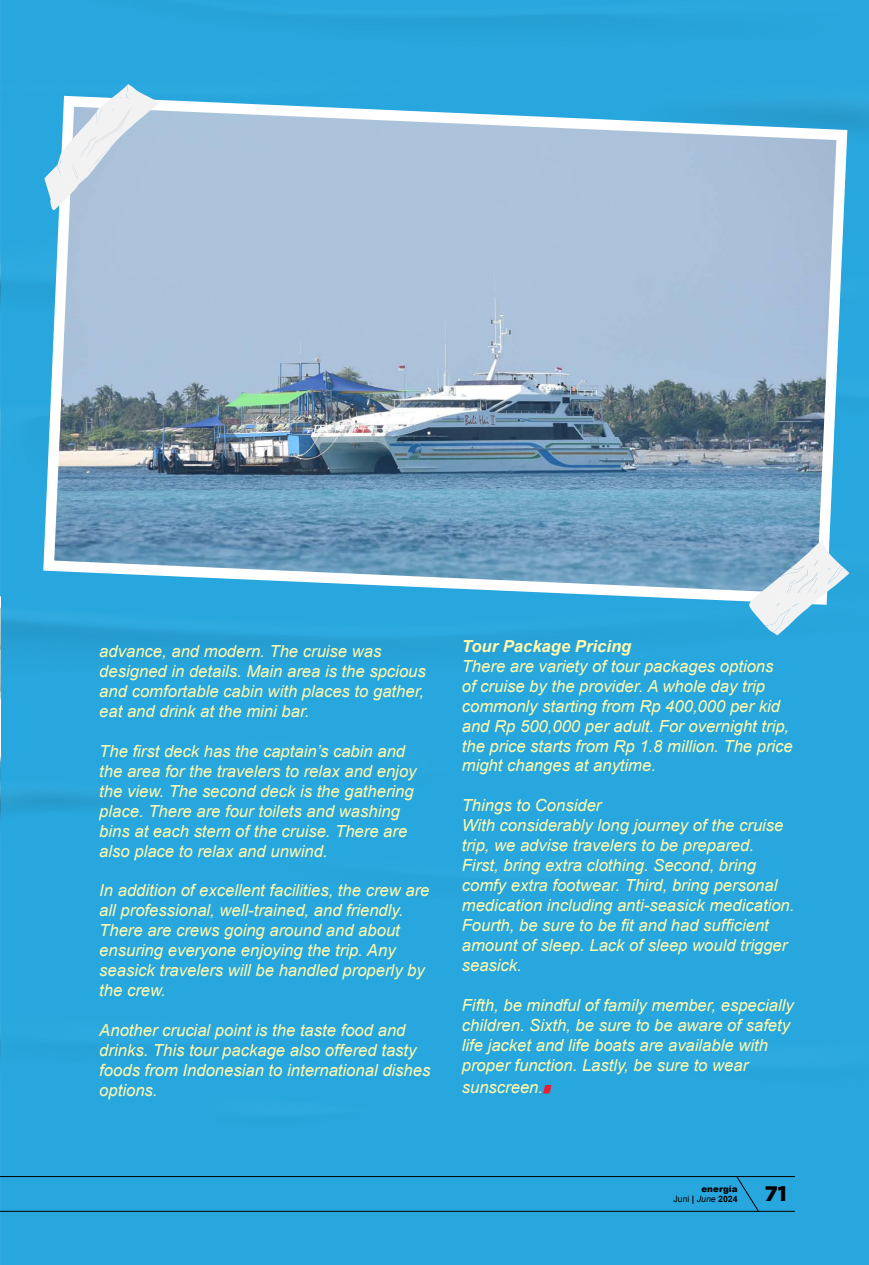
<style>
.page{position:relative;width:869px;height:1265px;background:#fff}
.page>*{position:absolute;margin:0;border:0;box-sizing:border-box;transform-origin:0 0}
.t1{font:900 21px "Gotham";color:#000}
.t2{font:italic 16.62px/19.9px "Arial";color:#fff9ae}
.t3{font:italic 700 16.62px "Arial";color:#fff9ae}
.t4{font:900 8.75px/10.5px "Arial";color:#000101;text-align:right}
.s1{font-weight:400}
.s2{font-weight:700}
.s3{font-weight:400;font-style:italic}
</style>
<div class="page">
<div style="left:1px;top:0;width:867px;height:1265px;background:#28a7de"></div>
<img style="left:0;top:0;width:1px;height:1265px">
<svg style="left:543px;top:1085px;width:8px;height:8px"></svg>
<svg style="left:38px;top:90px;width:814px;height:520px;background:#88afca"></svg>
<svg style="left:44px;top:84px;width:114px;height:126px"></svg>
<svg style="left:748px;top:541px;width:101px;height:94px"></svg>
<hr style="left:0;top:1176px;width:794px;height:1px;background:#000">
<svg style="left:735px;top:1175px;width:24px;height:36px"></svg>
<hr style="left:0;top:1211px;width:794px;height:1px;background:#000">
<p class="t2" style="left:99px;top:641px;width:328px">advance, and modern. The cruise was designed in details. Main area is the spcious and comfortable cabin with places to gather, eat and drink at the mini bar.</p>
<p class="t2" style="left:99px;top:741px;width:318px">The first deck has the captain’s cabin and the area for the travelers to relax and enjoy the view. The second deck is the gathering place. There are four toilets and washing bins at each stern of the cruise. There are also place to relax and unwind.</p>
<p class="t2" style="left:99px;top:881px;width:331px">In addition of excellent facilities, the crew are all professional, well-trained, and friendly.<br>There are crews going around and about ensuring everyone enjoying the trip. Any seasick travelers will be handled properly by the crew.</p>
<p class="t2" style="left:99px;top:1020px;width:332px">Another crucial point is the taste food and drinks. This tour package also offered tasty foods from Indonesian to international dishes options.</p>
<p class="t3" style="left:461px;top:635px;width:171px">Tour Package Pricing</p>
<p class="t2" style="left:461px;top:656px;width:332px">There are variety of tour packages options<br>of cruise by the provider. A whole day trip commonly starting from Rp 400,000 per kid and Rp 500,000 per adult. For overnight trip, the price starts from Rp 1.8 million. The price might changes at anytime.</p>
<p class="t2" style="left:461px;top:796px;width:334px">Things to Consider<br>With considerably long journey of the cruise trip, we advise travelers to be prepared.<br>First, bring extra clothing. Second, bring comfy extra footwear. Third, bring personal medication including anti-seasick medication.<br>Fourth, be sure to be fit and had sufficient amount of sleep. Lack of sleep would trigger seasick.</p>
<p class="t2" style="left:461px;top:995px;width:333px">Fifth, be mindful of family member, especially children. Sixth, be sure to be aware of safety life jacket and life boats are available with proper function. Lastly, be sure to wear</p>
<p class="t2" style="left:461px;top:1078px;width:83px">sunscreen.</p>
<p class="t4" style="left:673px;top:1183px;width:66px">energía<br><span class="s1">Juni</span> <span class="s2">|</span> <span class="s3">June</span> <span class="s2">2024</span></p>
<p class="t1" style="left:764px;top:1181px;width:24px">71</p>
</div>
